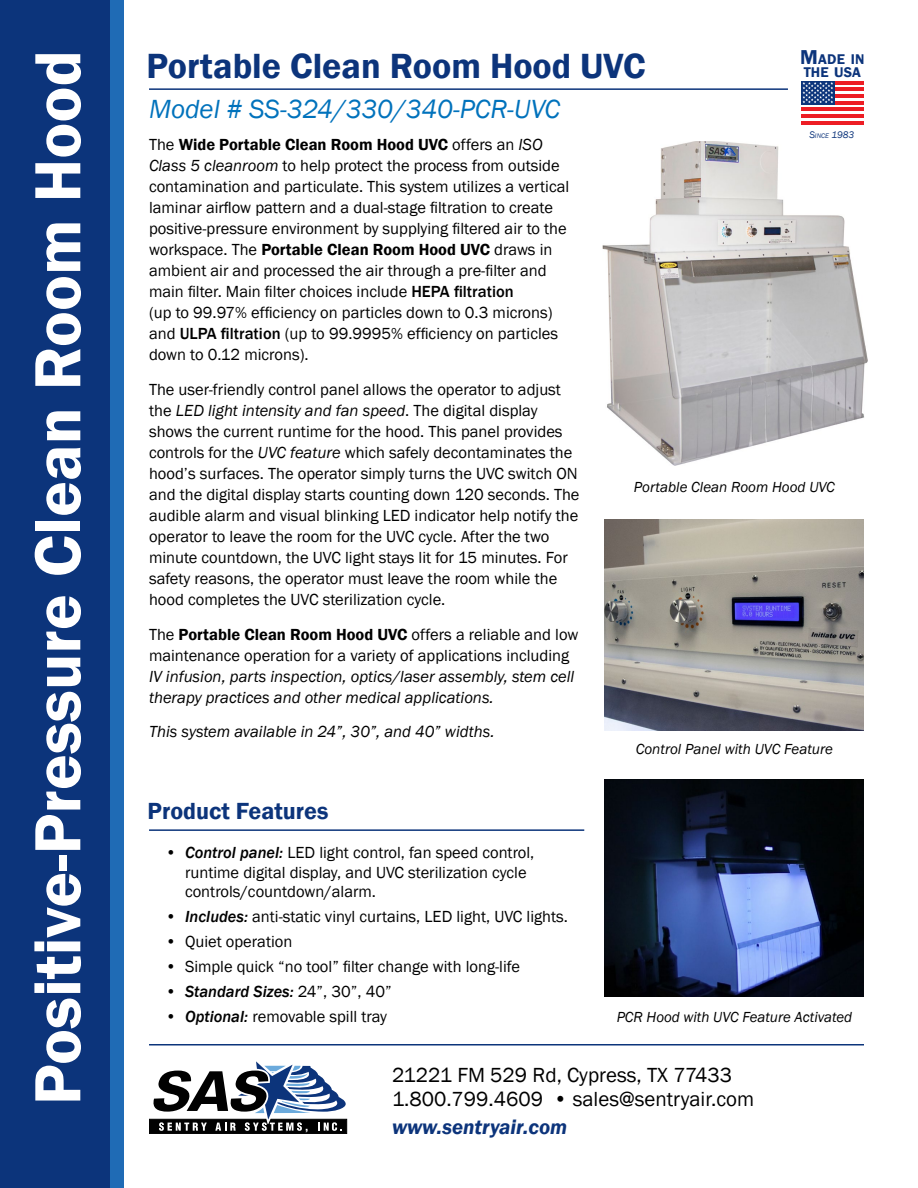
<style>
.page{position:relative;width:918px;height:1188px;background:#fff}
.page>*{position:absolute;margin:0;border:0;box-sizing:border-box;transform-origin:0 0}
.t1{font:600 67.5px "Franklin Gothic";color:#fff}
.t2{font:600 36px "Franklin Gothic";color:#0c347b}
.t3{font:italic 27px "Franklin Gothic";color:#0072bc}
.t4{font:600 24px "Franklin Gothic";color:#0c347b}
.t5{font:21px/24px "Franklin Gothic";color:#000}
.t6{font:italic 600 21px "Franklin Gothic";color:#0c347b}
.t7{font:16.5px/21px "Franklin Gothic";color:#000}
.t8{font:italic 16.5px/21px "Franklin Gothic";color:#000}
.t9{font:italic 500 16.5px "Franklin Gothic";color:#000}
.t10{font:italic 15px "Franklin Gothic";color:#000}
.t11{font:600 14.4px/12.8px "Franklin Gothic";letter-spacing:.01em;color:#0c347b}
.t12{font:italic 9.9px "Franklin Gothic";color:#0c347b}
.s1{font-size:20.7px}
.s2{font-weight:600}
.s3{font-style:italic}
.s4{font-weight:500}
.s5{font-weight:500;font-style:italic}
.s6{font-weight:600;font-style:normal}
.s7{font-weight:400;font-style:normal}
.s8{font-size:6.9px}
</style>
<div class="page">
<hr style="left:149px;top:829px;width:435px;height:2px;background:#0c347b">
<img style="left:602px;top:141px;width:266px;height:325px">
<div style="left:0;top:0;width:110px;height:1188px;background:#0c347b"></div>
<div style="left:110px;top:0;width:14px;height:1188px;background:#1f6bb5"></div>
<hr style="left:149px;top:1044px;width:715px;height:2px;background:#0c347b">
<hr style="left:149px;top:88px;width:639px;height:2px;background:#0c347b">
<svg style="left:149px;top:1061px;width:199px;height:73px"></svg>
<img style="left:605px;top:519px;width:259px;height:211px">
<img style="left:605px;top:780px;width:259px;height:216px">
<svg style="left:801px;top:84px;width:63px;height:38px"></svg>
<hr style="left:835px;top:81px;width:29px;height:3px;background:#ed1d24">
<hr style="left:835px;top:88px;width:29px;height:3px;background:#ed1d24">
<hr style="left:835px;top:94px;width:29px;height:4px;background:#ed1d24">
<hr style="left:835px;top:101px;width:29px;height:3px;background:#ed1d24">
<hr style="left:801px;top:107px;width:63px;height:4px;background:#ed1d24">
<hr style="left:801px;top:115px;width:63px;height:3px;background:#ed1d24">
<hr style="left:801px;top:122px;width:63px;height:3px;background:#ed1d24">
<div style="left:801px;top:81px;width:34px;height:23px;background:#0c347b"></div>
<svg style="left:803px;top:82px;width:30px;height:21px"></svg>
<h1 class="t1" style="left:16px;top:1105px;width:1056px;rotate:-90deg">Positive-Pressure Clean Room Hood</h1>
<h2 class="t2" style="left:146px;top:44px;width:501px">Portable Clean Room Hood UVC</h2>
<h3 class="t3" style="left:149px;top:92px;width:413px">Model # SS-324/330/340-PCR-UVC</h3>
<p class="t11" style="left:800px;top:53px;width:66px"><span class="s1">M</span>ADE IN<br>THE USA</p>
<p class="t7" style="left:149px;top:135px;width:422px">The <span class="s2">Wide Portable Clean Room Hood UVC</span> offers an <span class="s3">ISO Class 5 cleanroom</span> to help protect the process from outside contamination and particulate. This system utilizes a vertical laminar airflow pattern and a dual-stage filtration to create positive-pressure environment by supplying filtered air to the workspace. The <span class="s2">Portable Clean Room Hood UVC</span> draws in ambient air and processed the air through a pre-filter and main filter. Main filter choices include <span class="s4">HEPA filtration<br></span>(up to 99.97% efficiency on particles down to 0.3 microns) and <span class="s4">ULPA filtration</span> (up to 99.9995% efficiency on particles down to 0.12 microns).</p>
<p class="t7" style="left:149px;top:379px;width:432px">The user-friendly control panel allows the operator to adjust the <span class="s3">LED light intensity and fan speed</span>. The digital display shows the current runtime for the hood. This panel provides controls for the <span class="s3">UVC feature</span> which safely decontaminates the hood’s surfaces. The operator simply turns the UVC switch ON and the digital display starts counting down 120 seconds. The audible alarm and visual blinking LED indicator help notify the operator to leave the room for the UVC cycle. After the two minute countdown, the UVC light stays lit for 15 minutes. For safety reasons, the operator must leave the room while the hood completes the UVC sterilization cycle.</p>
<p class="t7" style="left:149px;top:624px;width:431px">The <span class="s2">Portable Clean Room Hood UVC</span> offers a reliable and low maintenance operation for a variety of applications including</p>
<p class="t8" style="left:149px;top:666px;width:427px">IV infusion, parts inspection, optics/laser assembly, stem cell therapy practices and other medical applications.</p>
<p class="t8" style="left:149px;top:721px;width:347px">This system available in 24”, 30”, and 40” widths.</p>
<h3 class="t4" style="left:148px;top:797px;width:182px">Product Features</h3>
<p class="t7" style="left:185px;top:844px;width:351px;line-height:19.5px;text-indent:-20px"><span class="s2">•</span> <span class="s5">Control panel:</span> LED light control, fan speed control, runtime digital display, and UVC sterilization cycle controls/countdown/alarm.</p>
<p class="t7" style="left:166px;top:907px;width:404px"><span class="s2">•</span> <span class="s5">Includes:</span> anti-static vinyl curtains, LED light, UVC lights.</p>
<p class="t7" style="left:166px;top:932px;width:128px">• Quiet operation</p>
<p class="t7" style="left:166px;top:956px;width:356px">• Simple quick “no tool” filter change with long-life</p>
<p class="t9" style="left:166px;top:981px;width:228px"><span class="s6">•</span> Standard Sizes: <span class="s7">24”, 30”, 40”</span></p>
<p class="t7" style="left:166px;top:1006px;width:223px"><span class="s2">•</span> <span class="s5">Optional:</span> removable spill tray</p>
<p class="t12" style="left:809px;top:129px;width:47px">S<span class="s8">INCE</span> 1983</p>
<p class="t10" style="left:634px;top:477px;width:202px">Portable Clean Room Hood UVC</p>
<p class="t10" style="left:636px;top:740px;width:199px">Control Panel with UVC Feature</p>
<p class="t10" style="left:617px;top:1007px;width:237px">PCR Hood with UVC Feature Activated</p>
<p class="t5" style="left:392px;top:1064px;width:364px">21221 FM 529 Rd, Cypress, TX 77433<br>1.800.799.4609 • sales@sentryair.com</p>
<p class="t6" style="left:392px;top:1113px;width:177px">www.sentryair.com</p>
</div>
